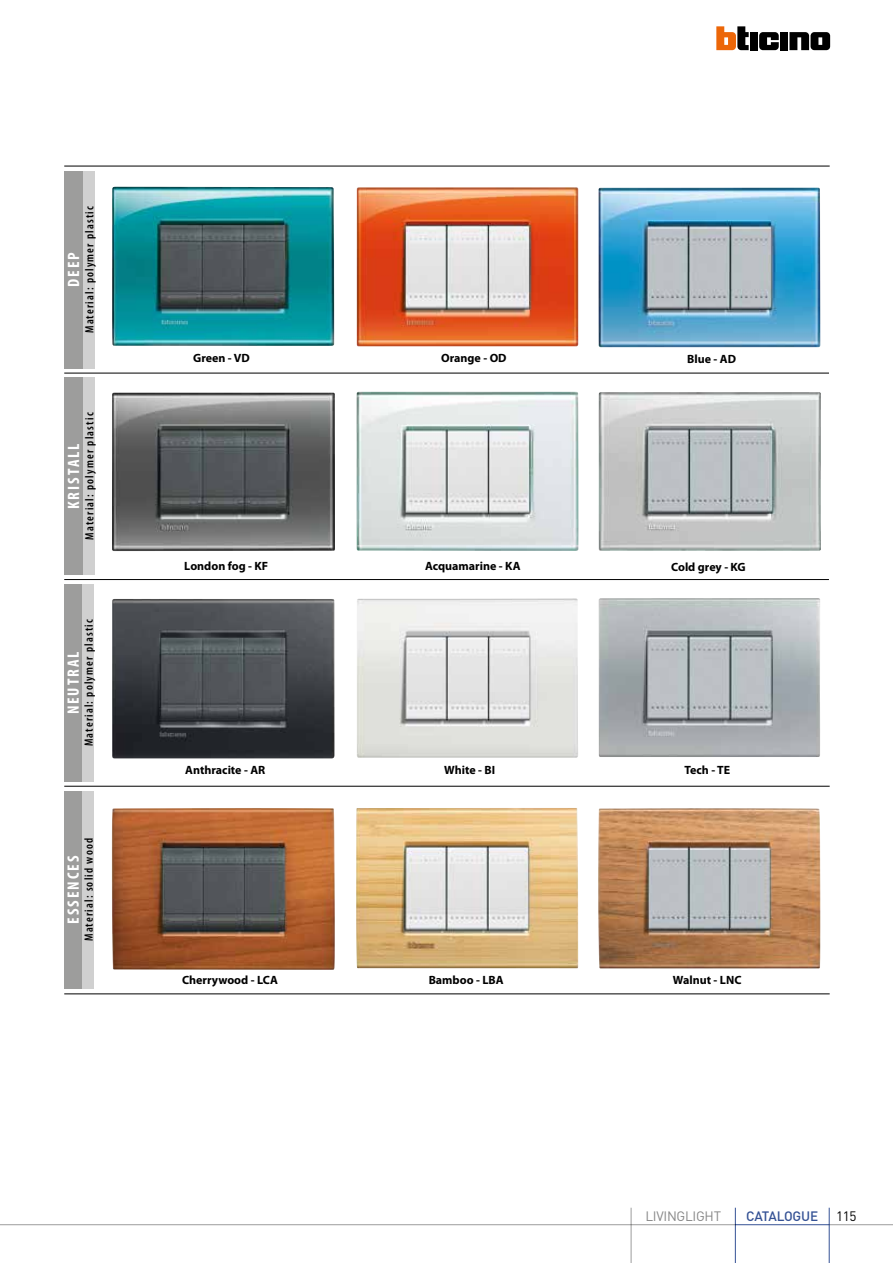
<style>
.page{position:relative;width:893px;height:1263px;background:#fff}
.page>*{position:absolute;margin:0;border:0;box-sizing:border-box;transform-origin:0 0}
.t1{font:700 condensed 16.5px "Myriad Pro";letter-spacing:.12em;color:#fff}
.t2{font:13.5px "DIN Pro";letter-spacing:-.02em;color:#878787}
.t3{font:500 13.5px "DIN Pro";letter-spacing:-.015em;color:#355295}
.t4{font:13.5px "DIN Pro";color:#000}
.t5{font:700 12px "Myriad Pro";color:#000}
.t6{font:600 condensed 12px "Myriad Pro";letter-spacing:.1em;color:#000}
</style>
<div class="page">
<svg style="left:759px;top:32px;width:20px;height:18px"></svg>
<div style="left:780px;top:32px;width:8px;height:18px;background:#000"></div>
<div style="left:750px;top:32px;width:8px;height:18px;background:#000"></div>
<svg style="left:716px;top:26px;width:33px;height:24px"></svg>
<svg style="left:789px;top:32px;width:41px;height:18px"></svg>
<hr style="left:0;top:1224px;width:735px;height:1px;background:#9d9d9c">
<hr style="left:735px;top:1224px;width:94px;height:1px;background:#355295">
<hr style="left:631px;top:1208px;width:1px;height:55px;background:#9d9d9c">
<hr style="left:829px;top:1224px;width:64px;height:1px;background:#9d9d9c">
<hr style="left:735px;top:1208px;width:1px;height:55px;background:#355295">
<hr style="left:829px;top:1208px;width:1px;height:55px;background:#355295">
<img style="left:112px;top:187px;width:222px;height:159px">
<img style="left:357px;top:187px;width:221px;height:159px">
<img style="left:598px;top:188px;width:222px;height:159px">
<img style="left:112px;top:808px;width:223px;height:162px">
<img style="left:356px;top:808px;width:222px;height:160px">
<img style="left:598px;top:808px;width:222px;height:160px">
<img style="left:112px;top:392px;width:223px;height:159px">
<img style="left:357px;top:392px;width:222px;height:159px">
<img style="left:599px;top:392px;width:222px;height:159px">
<img style="left:112px;top:599px;width:222px;height:159px">
<img style="left:357px;top:598px;width:221px;height:160px">
<img style="left:599px;top:598px;width:221px;height:159px">
<div style="left:64px;top:171px;width:19px;height:198px;background:#9d9d9c"></div>
<div style="left:83px;top:171px;width:12px;height:198px;background:#d0d0d0"></div>
<hr style="left:64px;top:373px;width:765px;height:1px;background:#000">
<hr style="left:64px;top:579px;width:765px;height:1px;background:#000">
<hr style="left:64px;top:786px;width:766px;height:1px;background:#000">
<hr style="left:64px;top:994px;width:766px;height:1px;background:#000">
<hr style="left:64px;top:166px;width:766px;height:1px;background:#000">
<div style="left:64px;top:791px;width:19px;height:197px;background:#9d9d9c"></div>
<div style="left:83px;top:791px;width:11px;height:197px;background:#d0d0d0"></div>
<div style="left:64px;top:377px;width:19px;height:198px;background:#9d9d9c"></div>
<div style="left:83px;top:377px;width:12px;height:198px;background:#d0d0d0"></div>
<div style="left:64px;top:584px;width:19px;height:198px;background:#9d9d9c"></div>
<div style="left:83px;top:584px;width:11px;height:198px;background:#d0d0d0"></div>
<p class="t6" style="left:82px;top:333px;width:128px;rotate:-90deg">Material: polymer plastic</p>
<h1 class="t1" style="left:63px;top:287px;width:36px;rotate:-90deg">DEEP</h1>
<p class="t6" style="left:82px;top:540px;width:128px;rotate:-90deg">Material: polymer plastic</p>
<h1 class="t1" style="left:63px;top:509px;width:67px;rotate:-90deg">KRISTALL</h1>
<p class="t6" style="left:82px;top:746px;width:128px;rotate:-90deg">Material: polymer plastic</p>
<h1 class="t1" style="left:63px;top:714px;width:65px;rotate:-90deg">NEUTRAL</h1>
<p class="t6" style="left:82px;top:941px;width:104px;rotate:-90deg">Material: solid wood</p>
<h1 class="t1" style="left:63px;top:923px;width:69px;rotate:-90deg">ESSENCES</h1>
<p class="t5" style="left:193px;top:351px;width:58px">Green - VD</p>
<p class="t5" style="left:441px;top:351px;width:67px">Orange - OD</p>
<p class="t5" style="left:687px;top:352px;width:50px">Blue - AD</p>
<p class="t5" style="left:184px;top:559px;width:85px">London fog - KF</p>
<p class="t5" style="left:425px;top:559px;width:97px">Acquamarine - KA</p>
<p class="t5" style="left:671px;top:560px;width:76px">Cold grey - KG</p>
<p class="t5" style="left:185px;top:763px;width:82px">Anthracite - AR</p>
<p class="t5" style="left:444px;top:763px;width:52px">White - BI</p>
<p class="t5" style="left:685px;top:763px;width:47px">Tech - TE</p>
<p class="t5" style="left:182px;top:973px;width:97px">Cherrywood - LCA</p>
<p class="t5" style="left:429px;top:973px;width:76px">Bamboo - LBA</p>
<p class="t5" style="left:673px;top:973px;width:70px">Walnut - LNC</p>
<p class="t2" style="left:645px;top:1207px;width:77px">LIVINGLIGHT</p>
<p class="t3" style="left:746px;top:1207px;width:74px">CATALOGUE</p>
<p class="t4" style="left:836px;top:1207px;width:22px">115</p>
</div>
